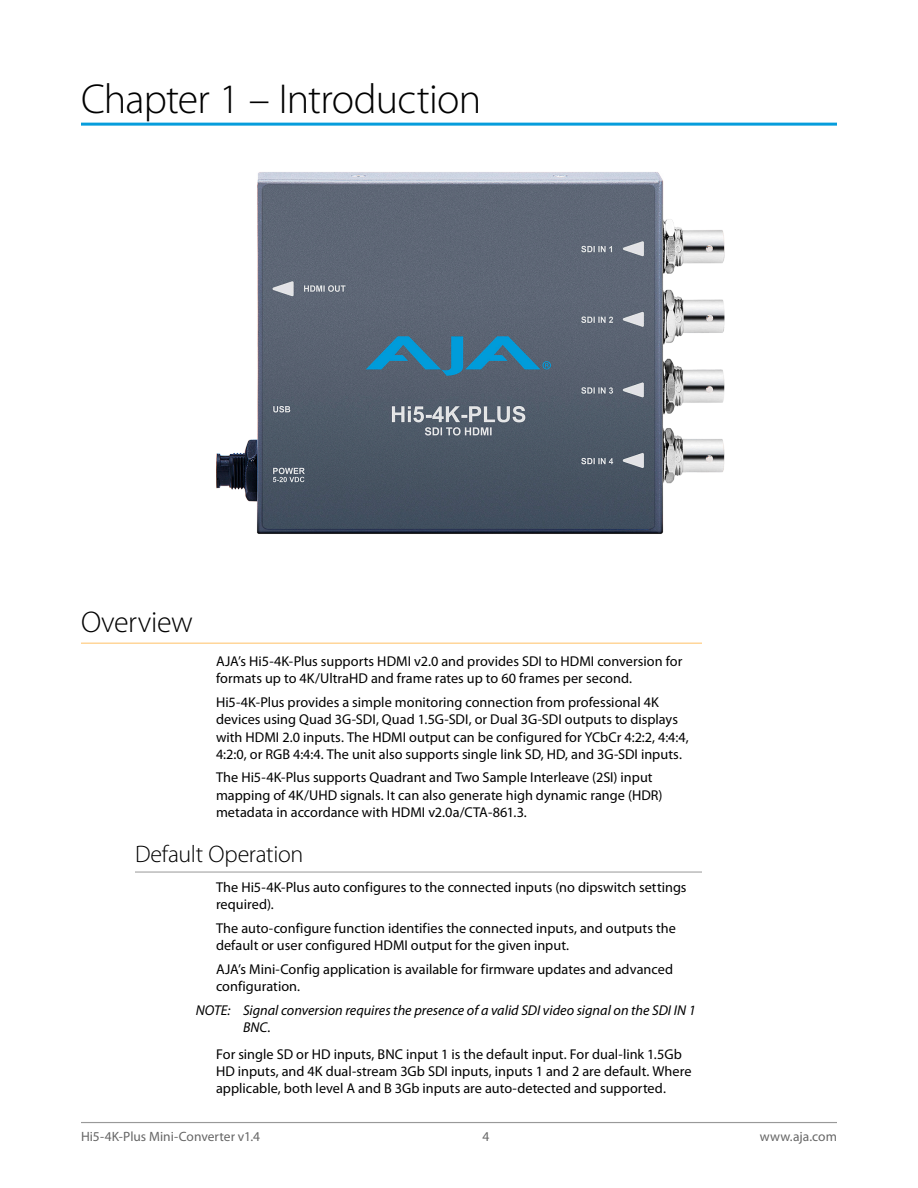
<style>
.page{position:relative;width:918px;height:1188px;background:#fff}
.page>*{position:absolute;margin:0;border:0;box-sizing:border-box;transform-origin:0 0}
.t1{font:300 42px "Myriad Pro";letter-spacing:-.02em;color:#000}
._1Head{font:300 30px "Myriad Pro";letter-spacing:-.01em;color:#000}
._2Head{font:300 24px "Myriad Pro";letter-spacing:-.01em;color:#000}
.Body{font:14.25px/17.1px "Myriad Pro";color:#000}
.NOTE{font:italic 14.25px/17.1px "Myriad Pro";color:#000}
.t2{font:13.5px "Myriad Pro";color:#666}
</style>
<div class="page">
<hr style="left:81px;top:1122px;width:756px;height:1px;background:#999">
<hr style="left:81px;top:123px;width:756px;height:3px;background:#069ddc">
<hr style="left:81px;top:642px;width:621px;height:2px;background:#ffd699">
<hr style="left:135px;top:872px;width:567px;height:1px;background:#999">
<img style="left:216px;top:172px;width:509px;height:362px">
<p class="t1" style="left:81px;top:75px;width:402px">Chapter 1 – Introduction</p>
<p class="_1Head" style="left:81px;top:606px;width:113px">Overview</p>
<p class="Body" style="left:216px;top:653px;width:468px">AJA’s Hi5-4K-Plus supports HDMI v2.0 and provides SDI to HDMI conversion for formats up to 4K/UltraHD and frame rates up to 60 frames per second.</p>
<p class="Body" style="left:216px;top:694px;width:474px">Hi5-4K-Plus provides a simple monitoring connection from professional 4K devices using Quad 3G-SDI, Quad 1.5G-SDI, or Dual 3G-SDI outputs to displays with HDMI 2.0 inputs. The HDMI output can be configured for YCbCr 4:2:2, 4:4:4, 4:2:0, or RGB 4:4:4. The unit also supports single link SD, HD, and 3G-SDI inputs.</p>
<p class="Body" style="left:216px;top:769px;width:448px">The Hi5-4K-Plus supports Quadrant and Two Sample Interleave (2SI) input mapping of 4K/UHD signals. It can also generate high dynamic range (HDR) metadata in accordance with HDMI v2.0a/CTA-861.3.</p>
<p class="_2Head" style="left:135px;top:841px;width:170px">Default Operation</p>
<p class="Body" style="left:216px;top:878px;width:472px">The Hi5-4K-Plus auto configures to the connected inputs (no dipswitch settings required).</p>
<p class="Body" style="left:216px;top:919px;width:461px">The auto-configure function identifies the connected inputs, and outputs the default or user configured HDMI output for the given input.</p>
<p class="Body" style="left:216px;top:960px;width:459px">AJA’s Mini-Config application is available for firmware updates and advanced configuration.</p>
<p class="NOTE" style="left:243px;top:1001px;width:454px;text-indent:-47px">NOTE: Signal conversion requires the presence of a valid SDI video signal on the SDI IN 1<br>BNC.</p>
<p class="Body" style="left:216px;top:1045px;width:477px">For single SD or HD inputs, BNC input 1 is the default input. For dual-link 1.5Gb<br>HD inputs, and 4K dual-stream 3Gb SDI inputs, inputs 1 and 2 are default. Where applicable, both level A and B 3Gb inputs are auto-detected and supported.</p>
<p class="t2" style="left:81px;top:1128px;width:181px">Hi5-4K-Plus Mini-Converter v1.4</p>
<p class="t2" style="left:483px;top:1128px;width:8px">4</p>
<p class="t2" style="left:760px;top:1128px;width:79px">www.aja.com</p>
</div>
